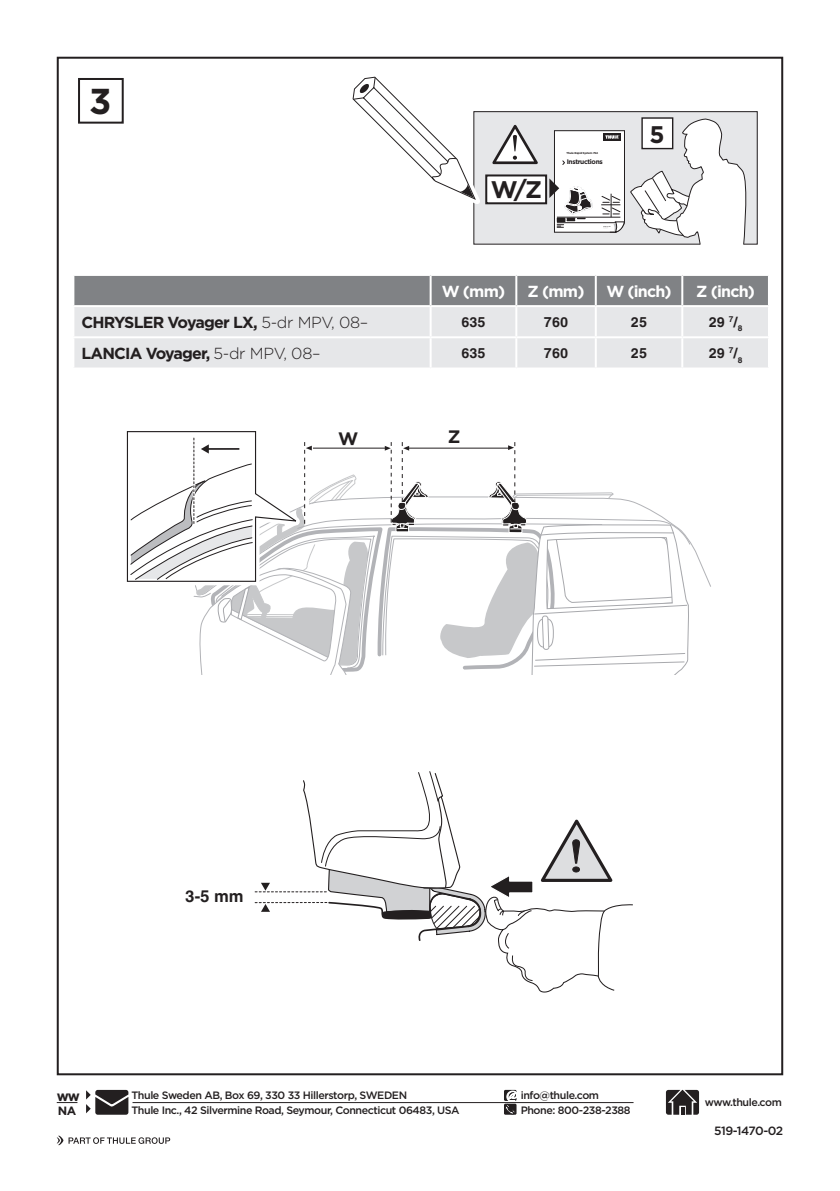
<style>
.page{position:relative;width:840px;height:1191px;background:#fff}
.page>*{position:absolute;margin:0;border:0;box-sizing:border-box;transform-origin:0 0}
.t1{font:700 36px "Gotham";color:#231f20}
.t2{font:700 24px "Gotham";color:#231f20}
.t3{font:700 18px "Gotham";color:#231f20}
.t4{font:700 16.4px "Helvetica World";color:#231f20}
.t5{font:700 16px "Gotham";letter-spacing:-.05em;color:#231f20}
.t6{font:700 16px "Gotham";letter-spacing:-.05em;color:#fff}
.t7{font:700 14px "Helvetica World";color:#231f20}
.t8{font:700 14px "Gotham";color:#231f20}
.t9{font:500 12px "Gotham";letter-spacing:-.045em;color:#231f20}
.t10{font:700 12px "Gotham";color:#231f20}
.t11{font:500 10.6px "Gotham";letter-spacing:-.04em;color:#231f20}
.t12{font:700 6.6px "Gotham";letter-spacing:-.05em;color:#231f20}
.t13{font:700 2.8px "Gotham";letter-spacing:-.05em;color:#231f20}
.s1{font-weight:300}
</style>
<div class="page">
<div style="left:78px;top:78px;width:46px;height:46px;border:2px solid #231f20"></div>
<svg style="left:57px;top:1102px;width:20px;height:1px"></svg>
<hr style="left:132px;top:1102px;width:501px;height:1px;background:#231f20">
<svg style="left:665px;top:1089px;width:33px;height:25px"></svg>
<svg style="left:504px;top:1090px;width:12px;height:24px"></svg>
<svg style="left:57px;top:1135px;width:113px;height:10px"></svg>
<svg style="left:86px;top:1090px;width:42px;height:24px"></svg>
<div style="left:74px;top:276px;width:693px;height:29px;background:#808285"></div>
<div style="left:74px;top:307px;width:693px;height:60px;background:#e6e7e9"></div>
<hr style="left:429px;top:276px;width:2px;height:29px;background:#fff">
<hr style="left:515px;top:276px;width:2px;height:29px;background:#fff">
<hr style="left:594px;top:276px;width:2px;height:29px;background:#fff">
<hr style="left:681px;top:276px;width:2px;height:29px;background:#fff">
<hr style="left:429px;top:307px;width:2px;height:29px;background:#fff">
<hr style="left:515px;top:307px;width:2px;height:29px;background:#fff">
<hr style="left:594px;top:307px;width:2px;height:29px;background:#fff">
<hr style="left:681px;top:307px;width:2px;height:29px;background:#fff">
<hr style="left:72px;top:336px;width:358px;height:2px;background:#fff">
<hr style="left:430px;top:336px;width:86px;height:2px;background:#fff">
<hr style="left:429px;top:338px;width:2px;height:29px;background:#fff">
<hr style="left:516px;top:336px;width:79px;height:2px;background:#fff">
<hr style="left:515px;top:338px;width:2px;height:29px;background:#fff">
<hr style="left:595px;top:336px;width:87px;height:2px;background:#fff">
<hr style="left:594px;top:338px;width:2px;height:29px;background:#fff">
<hr style="left:682px;top:336px;width:87px;height:2px;background:#fff">
<hr style="left:681px;top:338px;width:2px;height:29px;background:#fff">
<div style="left:473px;top:112px;width:283px;height:132px;background:#e6e7e9"></div>
<div style="left:473px;top:111px;width:284px;height:134px;border:1px solid #231f20"></div>
<div style="left:486px;top:175px;width:60px;height:28px;background:#fff"></div>
<div style="left:485px;top:174px;width:62px;height:30px;border:2px solid #231f20"></div>
<svg style="left:352px;top:76px;width:185px;height:137px"></svg>
<svg style="left:549px;top:118px;width:199px;height:127px"></svg>
<svg style="left:126px;top:431px;width:563px;height:243px"></svg>
<svg style="left:255px;top:771px;width:378px;height:222px"></svg>
<p class="t1" style="left:89px;top:77px;width:24px">3</p>
<p class="t2" style="left:490px;top:174px;width:53px">W/Z</p>
<p class="t13" style="left:566px;top:152px;width:33px">Thule Rapid System 754</p>
<p class="t12" style="left:566px;top:157px;width:38px">Instructions</p>
<p class="t2" style="left:649px;top:119px;width:17px">5</p>
<p class="t6" style="left:441px;top:281px;width:65px">W (mm)</p>
<p class="t6" style="left:527px;top:281px;width:58px">Z (mm)</p>
<p class="t6" style="left:606px;top:281px;width:67px">W (inch)</p>
<p class="t6" style="left:695px;top:281px;width:60px">Z (inch)</p>
<p class="t5" style="left:81px;top:312px;width:288px">CHRYSLER Voyager LX, <span class="s1">5-dr MPV, 08–</span></p>
<p class="t7" style="left:461px;top:314px;width:26px">635</p>
<p class="t7" style="left:543px;top:314px;width:26px">760</p>
<p class="t7" style="left:630px;top:314px;width:18px">25</p>
<p class="t7" style="left:708px;top:314px;width:35px">29 <sup>7</sup>/<sub>8</sub></p>
<p class="t5" style="left:81px;top:343px;width:240px">LANCIA Voyager, <span class="s1">5-dr MPV, 08–</span></p>
<p class="t7" style="left:461px;top:345px;width:26px">635</p>
<p class="t7" style="left:543px;top:345px;width:26px">760</p>
<p class="t7" style="left:630px;top:345px;width:18px">25</p>
<p class="t7" style="left:708px;top:345px;width:35px">29 <sup>7</sup>/<sub>8</sub></p>
<p class="t3" style="left:338px;top:426px;width:22px">W</p>
<p class="t3" style="left:447px;top:424px;width:14px">Z</p>
<p class="t4" style="left:185px;top:887px;width:60px">3-5 mm</p>
<p class="t8" style="left:57px;top:1086px;width:25px">ww</p>
<p class="t10" style="left:58px;top:1102px;width:20px">NA</p>
<p class="t11" style="left:131px;top:1088px;width:277px">Thule Sweden AB, Box 69, 330 33 Hillerstorp, SWEDEN</p>
<p class="t11" style="left:131px;top:1103px;width:329px">Thule Inc., 42 Silvermine Road, Seymour, Connecticut 06483, USA</p>
<p class="t11" style="left:520px;top:1088px;width:80px">info@thule.com</p>
<p class="t11" style="left:520px;top:1103px;width:111px">Phone: 800-238-2388</p>
<p class="t11" style="left:704px;top:1095px;width:78px">www.thule.com</p>
<p class="t9" style="left:713px;top:1122px;width:70px">519-1470-02</p>
</div>
